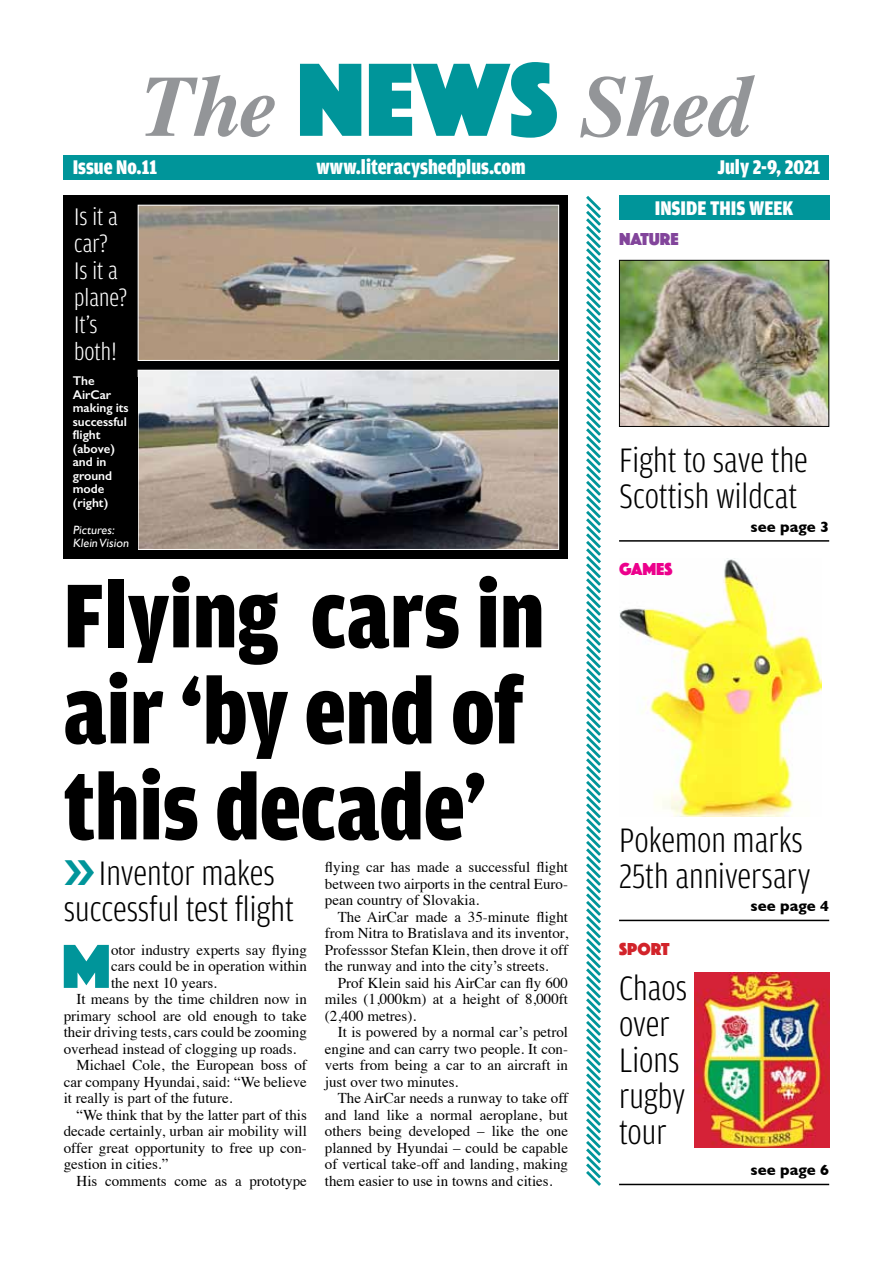
<style>
.page{position:relative;width:893px;height:1263px;background:#fff}
.page>*{position:absolute;margin:0;border:0;box-sizing:border-box;transform-origin:0 0}
.t1{font:900 96px/96px "Amplitude Cond";color:#000}
.t2{font:italic 700 87px "Times";letter-spacing:-.03em;color:#939598}
.t3{font:64.5px "Phosphate Solid";color:#00959a}
.t4{font:300 36px/36px "Amplitude Cond";color:#000}
.t5{font:300 25.5px/27px "Amplitude Cond";color:#fff}
.t6{font:900 21px "Amplitude Cond";color:#fff}
.t7{font:18px "Phosphate Solid";color:#82459b}
.t8{font:18px "Phosphate Solid";letter-spacing:-.005em;color:#ec008c}
.t9{font:18px "Phosphate Solid";color:#d2232a}
.t10{font:15px/16.5px "Times";color:#000;text-align:justify}
.t11{font:700 15px "Gill Sans";color:#000}
.t12{font:600 12.75px/13.5px "Gill Sans";color:#fff}
.t13{font:12px/12.8px "Gill Sans";color:#fff}
.s1{font-family:"Phosphate Solid";font-weight:400;font-style:normal;font-size:108px;color:#00959a}
</style>
<div class="page">
<img style="left:619px;top:559px;width:202px;height:258px">
<div style="left:64px;top:155px;width:765px;height:24px;background:#00959a"></div>
<img style="left:621px;top:262px;width:206px;height:163px">
<div style="left:619px;top:260px;width:210px;height:167px;border:1px solid #000"></div>
<svg style="left:586px;top:196px;width:15px;height:990px"></svg>
<div style="left:619px;top:196px;width:210px;height:24px;background:#00959a"></div>
<hr style="left:619px;top:540px;width:210px;height:2px;background:#000">
<hr style="left:619px;top:920px;width:210px;height:1px;background:#000">
<hr style="left:619px;top:1184px;width:210px;height:1px;background:#000">
<img style="left:695px;top:973px;width:134px;height:174px">
<div style="left:64px;top:196px;width:504px;height:363px;background:#000"></div>
<img style="left:140px;top:207px;width:417px;height:152px">
<div style="left:138px;top:205px;width:421px;height:156px;border:1px solid #fff"></div>
<img style="left:140px;top:372px;width:417px;height:176px">
<div style="left:138px;top:370px;width:421px;height:180px;border:1px solid #fff"></div>
<h2 class="t2" style="left:142px;top:25px;width:610px">The <span class="s1">NEWS</span> Shed</h2>
<h3 class="t6" style="left:73px;top:156px;width:86px">Issue No.11</h3>
<h3 class="t6" style="left:316px;top:156px;width:211px">www.literacyshedplus.com</h3>
<h3 class="t6" style="left:717px;top:156px;width:104px">July 2-9, 2021</h3>
<h3 class="t5" style="left:74px;top:203px;width:55px">Is it a car?<br>Is it a plane?<br>It’s both!</h3>
<p class="t12" style="left:73px;top:374px;width:57px">The<br>AirCar making its successful flight (above) and in ground mode (right)</p>
<p class="t13" style="left:73px;top:524px;width:59px">Pictures:<br>Klein Vision</p>
<h1 class="t1" style="left:64px;top:569px;width:482px">Flying cars in air ‘by end of this decade’</h1>
<h3 class="t4" style="left:64px;top:855px;width:232px;text-align:center">Inventor makes successful test flight</h3>
<p class="t10" style="left:325px;top:858px;width:245px">flying car has made a successful flight between two airports in the central Euro&shy;pean country of Slovakia.</p>
<p class="t10" style="left:325px;top:907px;width:245px;text-indent:13px">The AirCar made a 35-minute flight from Nitra to Bratislava and its inventor, Professsor Stefan Klein, then drove it off the runway and into the city’s streets.</p>
<p class="t10" style="left:325px;top:973px;width:245px;text-indent:13px">Prof Klein said his AirCar can fly 600 miles (1,000km) at a height of 8,000ft (2,400 metres).</p>
<p class="t10" style="left:325px;top:1023px;width:245px;text-indent:13px">It is powered by a normal car’s petrol engine and can carry two people. It con&shy;verts from being a car to an aircraft in just over two minutes.</p>
<p class="t10" style="left:325px;top:1089px;width:245px;text-indent:13px">The AirCar needs a runway to take off and land like a normal aeroplane, but others being developed – like the one planned by Hyundai – could be capable of vertical take-off and landing, making them easier to use in towns and cities.</p>
<h3 class="t3" style="left:62px;top:920px;width:51px">M</h3>
<p class="t10" style="left:111px;top:940px;width:197px">otor industry experts say flying</p>
<p class="t10" style="left:111px;top:957px;width:197px">cars could be in operation within</p>
<p class="t10" style="left:111px;top:973px;width:107px">the next 10 years.</p>
<p class="t10" style="left:77px;top:990px;width:232px">It means by the time children now in</p>
<p class="t10" style="left:64px;top:1006px;width:245px">primary school are old enough to take</p>
<p class="t10" style="left:64px;top:1023px;width:245px">their driving tests, cars could be zooming</p>
<p class="t10" style="left:64px;top:1039px;width:234px">overhead instead of clogging up roads.</p>
<p class="t10" style="left:77px;top:1056px;width:232px">Michael Cole, the European boss of</p>
<p class="t10" style="left:64px;top:1072px;width:245px">car company Hyundai, said: “We believe</p>
<p class="t10" style="left:64px;top:1089px;width:170px">it really is part of the future.</p>
<p class="t10" style="left:77px;top:1105px;width:232px">“We think that by the latter part of this</p>
<p class="t10" style="left:64px;top:1122px;width:245px">decade certainly, urban air mobility will</p>
<p class="t10" style="left:64px;top:1138px;width:245px">offer great opportunity to free up con-</p>
<p class="t10" style="left:64px;top:1155px;width:106px">gestion in cities.”</p>
<p class="t10" style="left:77px;top:1171px;width:232px">His comments come as a prototype</p>
<h3 class="t6" style="left:655px;top:196px;width:140px">INSIDE this week</h3>
<p class="t7" style="left:619px;top:226px;width:61px">NATURE</p>
<h3 class="t4" style="left:619px;top:442px;width:190px">Fight to save the<br>Scottish wildcat</h3>
<p class="t8" style="left:619px;top:556px;width:55px">GAMES</p>
<p class="t11" style="left:750px;top:515px;width:80px">see page 3</p>
<h3 class="t4" style="left:619px;top:822px;width:193px">Pokemon marks<br>25th anniversary</h3>
<p class="t9" style="left:619px;top:936px;width:52px">SPORT</p>
<h3 class="t4" style="left:619px;top:970px;width:70px">Chaos over<br>Lions rugby tour</h3>
<p class="t11" style="left:750px;top:894px;width:80px">see page 4</p>
<p class="t11" style="left:750px;top:1158px;width:80px">see page 6</p>
</div>
